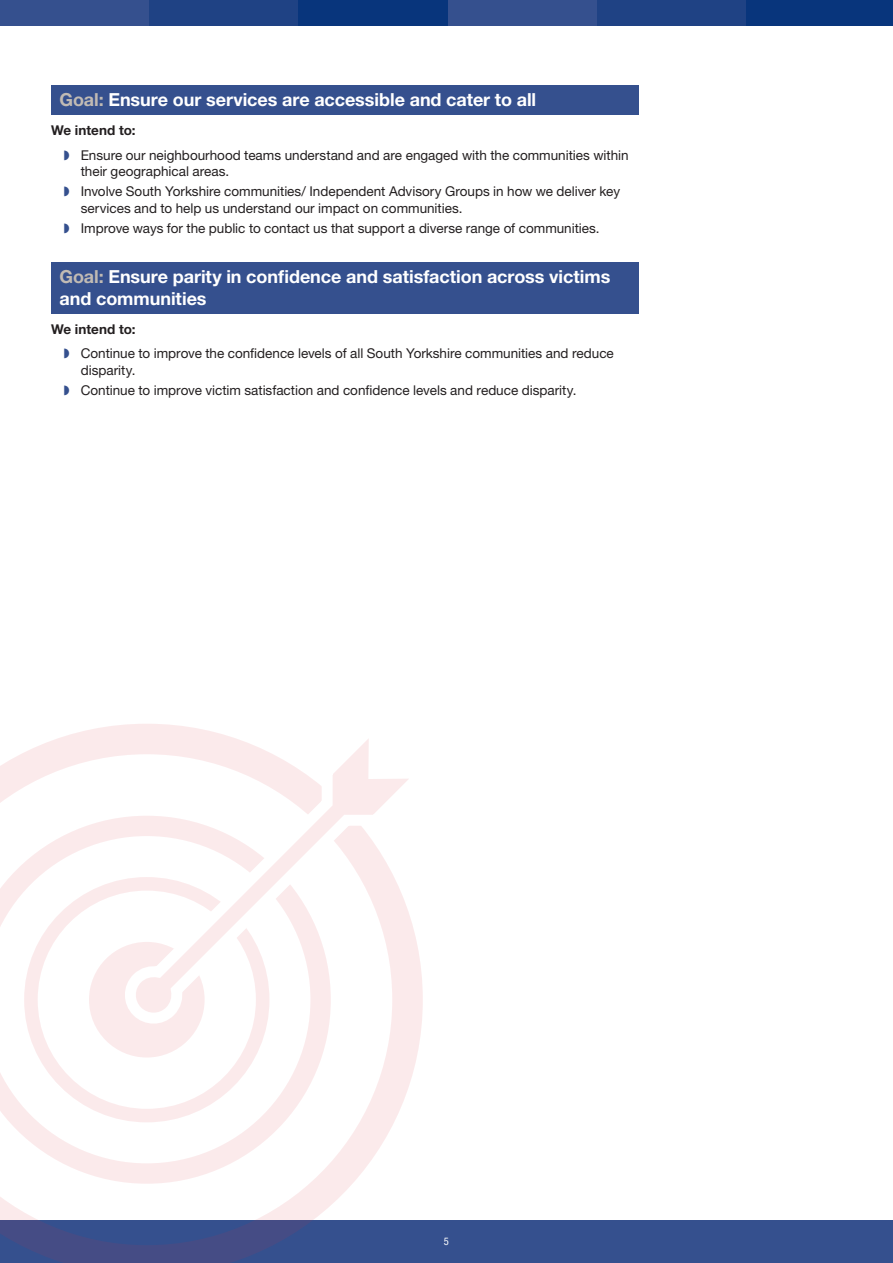
<style>
.page{position:relative;width:893px;height:1263px;background:#fff}
.page>*{position:absolute;margin:0;border:0;box-sizing:border-box;transform-origin:0 0}
.Subhead_12pt{font:700 18px/21.6px "Helvetica Neue LT Std";letter-spacing:-.005em;color:#fff}
.t1{font:13.5px/16.2px "Helvetica Neue LT Std";color:#231f20}
.BODY{font:700 13.5px "Helvetica Neue LT Std";letter-spacing:.005em;color:#231f20}
.t2{font:condensed 10.5px "Helvetica Neue LT Std";color:#fff}
.s1{color:#c1bbb4}
.s2{color:#35508e}
</style>
<div class="page">
<div style="left:0;top:1220px;width:893px;height:43px;background:#35508e"></div>
<div style="left:0;top:0;width:149px;height:26px;background:#35508e"></div>
<div style="left:149px;top:0;width:150px;height:26px;background:#1f4284"></div>
<div style="left:299px;top:0;width:149px;height:26px;background:#08357c"></div>
<div style="left:448px;top:0;width:149px;height:26px;background:#35508e"></div>
<div style="left:597px;top:0;width:150px;height:26px;background:#1f4284"></div>
<div style="left:747px;top:0;width:146px;height:26px;background:#08357c"></div>
<div style="left:51px;top:85px;width:588px;height:30px;background:#35508e"></div>
<div style="left:51px;top:262px;width:588px;height:51px;background:#35508e"></div>
<svg style="left:0;top:726px;width:420px;height:537px"></svg>
<svg style="left:113px;top:724px;width:310px;height:312px"></svg>
<p class="Subhead_12pt" style="left:60px;top:89px;width:478px"><span class="s1">Goal:</span> Ensure our services are accessible and cater to all</p>
<p class="BODY" style="left:51px;top:122px;width:86px">We intend to:</p>
<p class="t1" style="left:81px;top:147px;width:549px;text-indent:-17px"><span class="s2">◗</span> Ensure our neighbourhood teams understand and are engaged with the communities within their geographical areas.</p>
<p class="t1" style="left:81px;top:183px;width:541px;text-indent:-17px"><span class="s2">◗</span> Involve South Yorkshire communities/ Independent Advisory Groups in how we deliver key services and to help us understand our impact on communities.</p>
<p class="t1" style="left:64px;top:220px;width:537px"><span class="s2">◗</span> Improve ways for the public to contact us that support a diverse range of communities.</p>
<p class="Subhead_12pt" style="left:60px;top:266px;width:552px"><span class="s1">Goal:</span> Ensure parity in confidence and satisfaction across victims and communities</p>
<p class="BODY" style="left:51px;top:321px;width:86px">We intend to:</p>
<p class="t1" style="left:81px;top:345px;width:535px;text-indent:-17px"><span class="s2">◗</span> Continue to improve the confidence levels of all South Yorkshire communities and reduce disparity.</p>
<p class="t1" style="left:64px;top:382px;width:514px"><span class="s2">◗</span> Continue to improve victim satisfaction and confidence levels and reduce disparity.</p>
<p class="t2" style="left:444px;top:1236px;width:7px">5</p>
</div>
